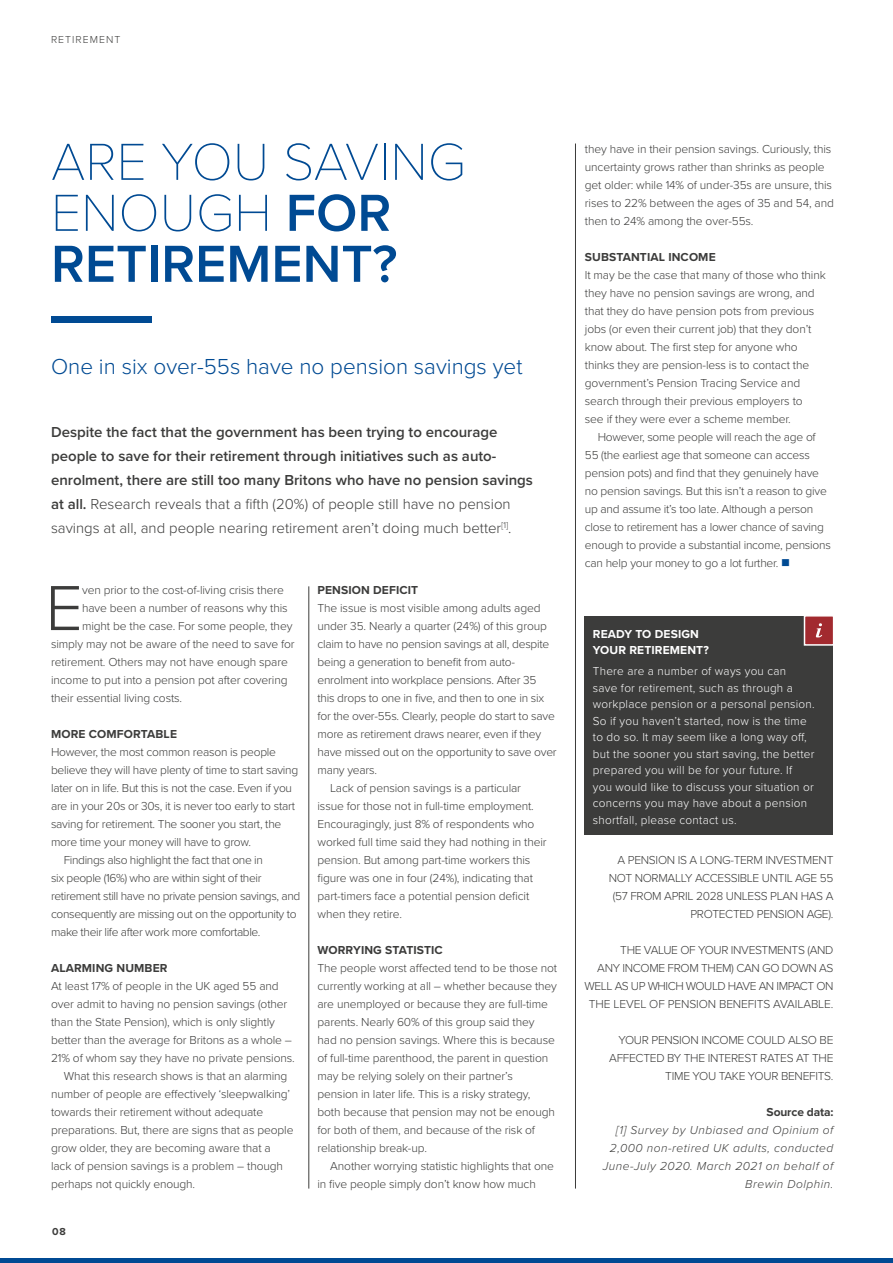
<style>
.page{position:relative;width:893px;height:1263px;background:#fff}
.page>*{position:absolute;margin:0;border:0;box-sizing:border-box;transform-origin:0 0}
.t1{font:300 66px "Proxima Nova";color:#3c3c3b}
.t2{font:100 54px/51px "Proxima Nova T";color:#004a93}
.t3{font:600 54px "Proxima Nova";color:#004a93}
.t4{font:300 22.5px "Proxima Nova";color:#004a93}
.t5{font:600 15px/24px "Proxima Nova";color:#3c3c3b}
.t6{font:300 12px/18px "Proxima Nova";letter-spacing:-.01em;color:#3c3c3b}
.t7{font:300 12px/18px "Proxima Nova";letter-spacing:-.03em;color:#3c3c3b;text-align:right}
.t8{font:300 12px/16.5px "Proxima Nova";letter-spacing:.02em;color:#fff}
.t9{font:italic 300 12px/18px "Proxima Nova";letter-spacing:.04em;color:#3c3c3b;text-align:right}
.t10{font:700 12px "Proxima Nova";letter-spacing:.01em;color:#3c3c3b}
.t11{font:700 12px/16.5px "Proxima Nova";letter-spacing:.01em;color:#fff}
.t12{font:700 12px "Proxima Nova";letter-spacing:-.01em;color:#3c3c3b}
.t13{font:300 10.5px "Proxima Nova";letter-spacing:.1em;color:#3c3c3b}
.t14{font:700 10.5px "Proxima Nova";color:#3c3c3b}
.s1{font-family:"Proxima Nova";font-weight:600}
.s2{font-weight:300}
.s3{color:#004a93}
</style>
<div class="page">
<hr style="left:892px;top:0;width:1px;height:1263px;background:#e9eaf6">
<div style="left:51px;top:316px;width:100px;height:6px;background:#004a93"></div>
<div style="left:584px;top:616px;width:249px;height:219px;background:#3c3c3b"></div>
<div style="left:804px;top:615px;width:30px;height:31px;background:#a22a2f;border:2px solid #fff"></div>
<svg style="left:816px;top:623px;width:6px;height:14px"></svg>
<hr style="left:309px;top:586px;width:1px;height:602px;background:#3c3c3b">
<hr style="left:575px;top:144px;width:1px;height:1044px;background:#3c3c3b">
<hr style="left:0;top:1259px;width:893px;height:4px;background:#004a93">
<p class="t13" style="left:51px;top:31px;width:71px">RETIREMENT</p>
<h2 class="t2" style="left:51px;top:133px;width:416px">ARE YOU SAVING<br>ENOUGH <span class="s1">FOR</span></h2>
<h2 class="t3" style="left:51px;top:224px;width:348px">RETIREMENT?</h2>
<h3 class="t4" style="left:51px;top:350px;width:473px">One in six over-55s have no pension savings yet</h3>
<p class="t5" style="left:51px;top:420px;width:483px">Despite the fact that the government has been trying to encourage people to save for their retirement through initiatives such as auto&shy;enrolment, there are still too many Britons who have no pension savings at all. <span class="s2">Research reveals that a fifth (20%) of people still have no pension savings at all, and people nearing retirement aren’t doing much better</span><sup>[1]</sup><span class="s2">.</span></p>
<h1 class="t1" style="left:46px;top:559px;width:39px">E</h1>
<p class="t6" style="left:82px;top:580px;width:203px">ven prior to the cost-of-living crisis there</p>
<p class="t6" style="left:82px;top:598px;width:207px">have been a number of reasons why this</p>
<p class="t6" style="left:82px;top:616px;width:212px">might be the case. For some people, they</p>
<p class="t6" style="left:51px;top:634px;width:245px">simply may not be aware of the need to save for</p>
<p class="t6" style="left:51px;top:652px;width:238px">retirement. Others may not have enough spare</p>
<p class="t6" style="left:51px;top:670px;width:238px">income to put into a pension pot after covering</p>
<p class="t6" style="left:51px;top:688px;width:133px">their essential living costs.</p>
<p class="t10" style="left:51px;top:725px;width:127px">MORE COMFORTABLE</p>
<p class="t6" style="left:51px;top:742px;width:227px">However, the most common reason is people</p>
<p class="t6" style="left:51px;top:760px;width:249px">believe they will have plenty of time to start saving</p>
<p class="t6" style="left:51px;top:778px;width:243px">later on in life. But this is not the case. Even if you</p>
<p class="t6" style="left:51px;top:796px;width:245px">are in your 20s or 30s, it is never too early to start</p>
<p class="t6" style="left:51px;top:814px;width:232px">saving for retirement. The sooner you start, the</p>
<p class="t6" style="left:51px;top:832px;width:201px">more time your money will have to grow.</p>
<p class="t7" style="left:64px;top:850px;width:201px">Findings also highlight the fact that one in</p>
<p class="t7" style="left:51px;top:868px;width:212px">six people (16%) who are within sight of their</p>
<p class="t7" style="left:51px;top:886px;width:251px">retirement still have no private pension savings, and</p>
<p class="t7" style="left:51px;top:904px;width:247px">consequently are missing out on the opportunity to</p>
<p class="t7" style="left:51px;top:922px;width:211px">make their life after work more comfortable.</p>
<p class="t10" style="left:51px;top:959px;width:118px">ALARMING NUMBER</p>
<p class="t6" style="left:51px;top:976px;width:229px">At least 17% of people in the UK aged 55 and</p>
<p class="t6" style="left:51px;top:994px;width:238px">over admit to having no pension savings (other</p>
<p class="t6" style="left:51px;top:1012px;width:225px">than the State Pension), which is only slightly</p>
<p class="t6" style="left:51px;top:1030px;width:242px">better than the average for Britons as a whole –</p>
<p class="t6" style="left:51px;top:1048px;width:245px">21% of whom say they have no private pensions.</p>
<p class="t6" style="left:64px;top:1066px;width:225px">What this research shows is that an alarming</p>
<p class="t6" style="left:51px;top:1084px;width:241px">number of people are effectively ‘sleepwalking’</p>
<p class="t6" style="left:51px;top:1102px;width:214px">towards their retirement without adequate</p>
<p class="t6" style="left:51px;top:1120px;width:244px">preparations. But, there are signs that as people</p>
<p class="t6" style="left:51px;top:1138px;width:221px">grow older, they are becoming aware that a</p>
<p class="t6" style="left:51px;top:1156px;width:233px">lack of pension savings is a problem – though</p>
<p class="t6" style="left:51px;top:1174px;width:146px">perhaps not quickly enough.</p>
<p class="t14" style="left:52px;top:1223px;width:15px">08</p>
<p class="t10" style="left:317px;top:581px;width:102px">PENSION DEFICIT</p>
<p class="t6" style="left:317px;top:598px;width:225px">The issue is most visible among adults aged</p>
<p class="t6" style="left:317px;top:616px;width:231px">under 35. Nearly a quarter (24%) of this group</p>
<p class="t6" style="left:317px;top:634px;width:233px">claim to have no pension savings at all, despite</p>
<p class="t6" style="left:317px;top:652px;width:199px">being a generation to benefit from auto-</p>
<p class="t6" style="left:317px;top:670px;width:220px">enrolment into workplace pensions. After 35</p>
<p class="t6" style="left:317px;top:688px;width:228px">this drops to one in five, and then to one in six</p>
<p class="t6" style="left:317px;top:706px;width:239px">for the over-55s. Clearly, people do start to save</p>
<p class="t6" style="left:317px;top:724px;width:225px">more as retirement draws nearer, even if they</p>
<p class="t6" style="left:317px;top:742px;width:241px">have missed out on the opportunity to save over</p>
<p class="t6" style="left:317px;top:760px;width:61px">many years.</p>
<p class="t6" style="left:330px;top:778px;width:192px">Lack of pension savings is a particular</p>
<p class="t6" style="left:317px;top:796px;width:218px">issue for those not in full-time employment.</p>
<p class="t6" style="left:317px;top:814px;width:218px">Encouragingly, just 8% of respondents who</p>
<p class="t6" style="left:317px;top:832px;width:231px">worked full time said they had nothing in their</p>
<p class="t6" style="left:317px;top:850px;width:214px">pension. But among part-time workers this</p>
<p class="t6" style="left:317px;top:868px;width:217px">figure was one in four (24%), indicating that</p>
<p class="t6" style="left:317px;top:886px;width:213px">part-timers face a potential pension deficit</p>
<p class="t6" style="left:317px;top:904px;width:86px">when they retire.</p>
<p class="t10" style="left:317px;top:941px;width:127px">WORRYING STATISTIC</p>
<p class="t6" style="left:317px;top:958px;width:241px">The people worst affected tend to be those not currently working at all – whether because they are unemployed or because they are full-time parents. Nearly 60% of this group said they<br>had no pension savings. Where this is because of full-time parenthood, the parent in question may be relying solely on their partner’s<br>pension in later life. This is a risky strategy,<br>both because that pension may not be enough for both of them, and because of the risk of relationship break-up.</p>
<p class="t6" style="left:317px;top:1156px;width:238px;text-indent:13px">Another worrying statistic highlights that one in five people simply don’t know how much</p>
<p class="t6" style="left:585px;top:139px;width:250px">they have in their pension savings. Curiously, this uncertainty grows rather than shrinks as people get older: while 14% of under-35s are unsure, this rises to 22% between the ages of 35 and 54, and then to 24% among the over-55s.</p>
<p class="t10" style="left:585px;top:248px;width:132px">SUBSTANTIAL INCOME</p>
<p class="t6" style="left:585px;top:265px;width:242px">It may be the case that many of those who think they have no pension savings are wrong, and that they do have pension pots from previous jobs (or even their current job) that they don’t know about. The first step for anyone who thinks they are pension-less is to contact the government’s Pension Tracing Service and search through their previous employers to<br>see if they were ever a scheme member.</p>
<p class="t6" style="left:585px;top:427px;width:247px;text-indent:13px">However, some people will reach the age of 55 (the earliest age that someone can access pension pots) and find that they genuinely have no pension savings. But this isn’t a reason to give up and assume it’s too late. Although a person close to retirement has a lower chance of saving enough to provide a substantial income, pensions can help your money to go a lot further. <span class="s3">■</span></p>
<p class="t11" style="left:593px;top:625px;width:117px">READY TO DESIGN<br>YOUR RETIREMENT?</p>
<p class="t8" style="left:593px;top:662px;width:223px">There are a number of ways you can<br>save for retirement, such as through a workplace pension or a personal pension.<br>So if you haven’t started, now is the time to do so. It may seem like a long way off, but the sooner you start saving, the better prepared you will be for your future. If<br>you would like to discuss your situation or concerns you may have about a pension shortfall, please contact us.</p>
<p class="t6" style="left:609px;top:850px;width:226px;text-align:right">A PENSION IS A LONG-TERM INVESTMENT NOT NORMALLY ACCESSIBLE UNTIL AGE 55 (57 FROM APRIL 2028 UNLESS PLAN HAS A PROTECTED PENSION AGE).</p>
<p class="t7" style="left:584px;top:940px;width:251px">THE VALUE OF YOUR INVESTMENTS (AND<br>ANY INCOME FROM THEM) CAN GO DOWN AS WELL AS UP WHICH WOULD HAVE AN IMPACT ON THE LEVEL OF PENSION BENEFITS AVAILABLE.</p>
<p class="t6" style="left:609px;top:1030px;width:226px;text-align:right">YOUR PENSION INCOME COULD ALSO BE<br>AFFECTED BY THE INTEREST RATES AT THE<br>TIME YOU TAKE YOUR BENEFITS.</p>
<p class="t12" style="left:767px;top:1103px;width:68px">Source data:</p>
<p class="t9" style="left:603px;top:1120px;width:232px">[1] Survey by Unbiased and Opinium of 2,000 non-retired UK adults, conducted June-July 2020. March 2021 on behalf of Brewin Dolphin.</p>
</div>
